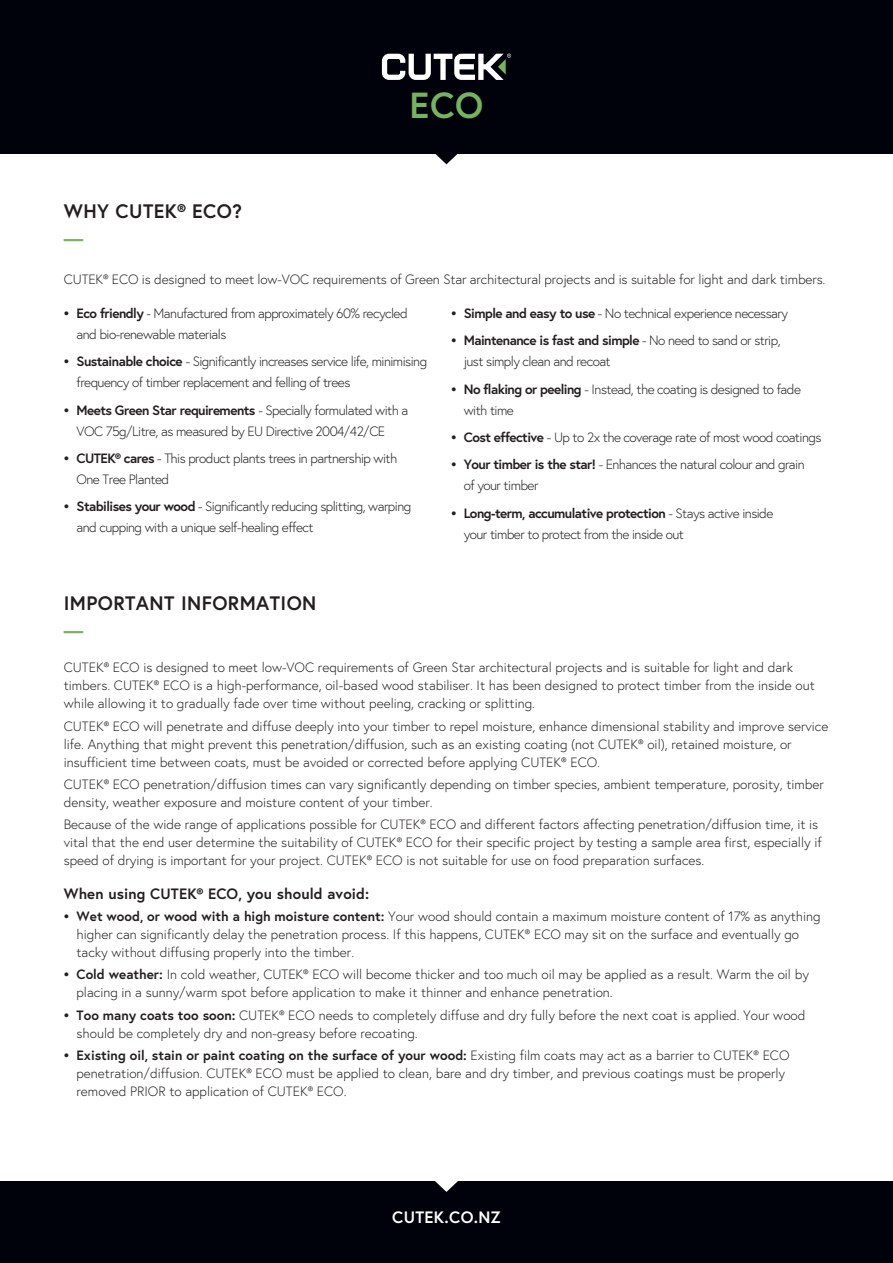
<style>
.page{position:relative;width:893px;height:1263px;background:#fff}
.page>*{position:absolute;margin:0;border:0;box-sizing:border-box;transform-origin:0 0}
.t1{font:700 36.3px "Europa";color:#75b45f}
.t2{font:700 19.5px "Europa";letter-spacing:.02em;color:#231f20}
.t3{font:700 19.5px "Europa";color:#75b45f}
.t4{font:700 16.5px "Europa";letter-spacing:.02em;color:#fff}
.t5{font:700 15px "Europa";letter-spacing:.01em;color:#231f20}
.t6{font:300 13.5px/18px "Europa";color:#231f20}
.t7{font:300 13.5px/21px "Europa";letter-spacing:-.04em;color:#231f20}
.s1{font-weight:700}
</style>
<div class="page">
<div style="left:0;top:1182px;width:893px;height:81px;background:#00020b"></div>
<svg style="left:434px;top:1181px;width:25px;height:11px"></svg>
<div style="left:0;top:0;width:893px;height:153px;background:#00020b"></div>
<svg style="left:434px;top:153px;width:25px;height:11px"></svg>
<svg style="left:382px;top:54px;width:129px;height:26px"></svg>
<h1 class="t1" style="left:410px;top:82px;width:75px">ECO</h1>
<h2 class="t2" style="left:64px;top:199px;width:180px">WHY CUTEK® ECO?</h2>
<h2 class="t3" style="left:64px;top:226px;width:21px">—</h2>
<p class="t6" style="left:64px;top:270px;width:763px">CUTEK® ECO is designed to meet low-VOC requirements of Green Star architectural projects and is suitable for light and dark timbers.</p>
<p class="t7" style="left:77px;top:303px;width:333px;text-indent:-13px"><span class="s1">• Eco friendly</span> - Manufactured from approximately 60% recycled and bio-renewable materials</p>
<p class="t7" style="left:77px;top:351px;width:352px;text-indent:-13px"><span class="s1">• Sustainable choice</span> - Significantly increases service life, minimising frequency of timber replacement and felling of trees</p>
<p class="t7" style="left:77px;top:399px;width:333px;text-indent:-13px"><span class="s1">• Meets Green Star requirements</span> - Specially formulated with a<br>VOC 75g/Litre, as measured by EU Directive 2004/42/CE</p>
<p class="t7" style="left:77px;top:448px;width:322px;text-indent:-13px"><span class="s1">• CUTEK® cares</span> - This product plants trees in partnership with<br>One Tree Planted</p>
<p class="t7" style="left:77px;top:496px;width:336px;text-indent:-13px"><span class="s1">• Stabilises your wood</span> - Significantly reducing splitting, warping and cupping with a unique self-healing effect</p>
<p class="t7" style="left:451px;top:303px;width:338px"><span class="s1">• Simple and easy to use</span> - No technical experience necessary</p>
<p class="t7" style="left:464px;top:330px;width:318px;text-indent:-13px"><span class="s1">• Maintenance is fast and simple</span> - No need to sand or strip, just simply clean and recoat</p>
<p class="t7" style="left:464px;top:378px;width:339px;text-indent:-13px"><span class="s1">• No flaking or peeling</span> - Instead, the coating is designed to fade with time</p>
<p class="t7" style="left:451px;top:427px;width:372px"><span class="s1">• Cost effective</span> - Up to 2x the coverage rate of most wood coatings</p>
<p class="t7" style="left:464px;top:454px;width:342px;text-indent:-13px"><span class="s1">• Your timber is the star!</span> - Enhances the natural colour and grain of your timber</p>
<p class="t7" style="left:464px;top:503px;width:311px;text-indent:-13px"><span class="s1">• Long-term, accumulative protection</span> - Stays active inside your timber to protect from the inside out</p>
<h2 class="t2" style="left:64px;top:591px;width:254px">IMPORTANT INFORMATION</h2>
<h2 class="t3" style="left:64px;top:618px;width:21px">—</h2>
<p class="t6" style="left:64px;top:659px;width:752px">CUTEK® ECO is designed to meet low-VOC requirements of Green Star architectural projects and is suitable for light and dark timbers. CUTEK® ECO is a high-performance, oil-based wood stabiliser. It has been designed to protect timber from the inside out while allowing it to gradually fade over time without peeling, cracking or splitting.</p>
<p class="t6" style="left:64px;top:717px;width:766px">CUTEK® ECO will penetrate and diffuse deeply into your timber to repel moisture, enhance dimensional stability and improve service life. Anything that might prevent this penetration/diffusion, such as an existing coating (not CUTEK® oil), retained moisture, or insufficient time between coats, must be avoided or corrected before applying CUTEK® ECO.</p>
<p class="t6" style="left:64px;top:775px;width:762px">CUTEK® ECO penetration/diffusion times can vary significantly depending on timber species, ambient temperature, porosity, timber density, weather exposure and moisture content of your timber.</p>
<p class="t6" style="left:64px;top:815px;width:759px">Because of the wide range of applications possible for CUTEK® ECO and different factors affecting penetration/diffusion time, it is vital that the end user determine the suitability of CUTEK® ECO for their specific project by testing a sample area first, especially if speed of drying is important for your project. CUTEK® ECO is not suitable for use on food preparation surfaces.</p>
<p class="t5" style="left:64px;top:884px;width:307px">When using CUTEK® ECO, you should avoid:</p>
<p class="t6" style="left:77px;top:907px;width:745px;text-indent:-13px"><span class="s1">• Wet wood, or wood with a high moisture content:</span> Your wood should contain a maximum moisture content of 17% as anything higher can significantly delay the penetration process. If this happens, CUTEK® ECO may sit on the surface and eventually go tacky without diffusing properly into the timber.</p>
<p class="t6" style="left:77px;top:966px;width:734px;text-indent:-13px"><span class="s1">• Cold weather:</span> In cold weather, CUTEK® ECO will become thicker and too much oil may be applied as a result. Warm the oil by placing in a sunny/warm spot before application to make it thinner and enhance penetration.</p>
<p class="t6" style="left:77px;top:1006px;width:730px;text-indent:-13px"><span class="s1">• Too many coats too soon:</span> CUTEK® ECO needs to completely diffuse and dry fully before the next coat is applied. Your wood should be completely dry and non-greasy before recoating.</p>
<p class="t6" style="left:77px;top:1046px;width:715px;text-indent:-13px"><span class="s1">• Existing oil, stain or paint coating on the surface of your wood:</span> Existing film coats may act as a barrier to CUTEK® ECO penetration/diffusion. CUTEK® ECO must be applied to clean, bare and dry timber, and previous coatings must be properly removed PRIOR to application of CUTEK® ECO.</p>
<p class="t4" style="left:392px;top:1207px;width:110px">CUTEK.CO.NZ</p>
</div>
